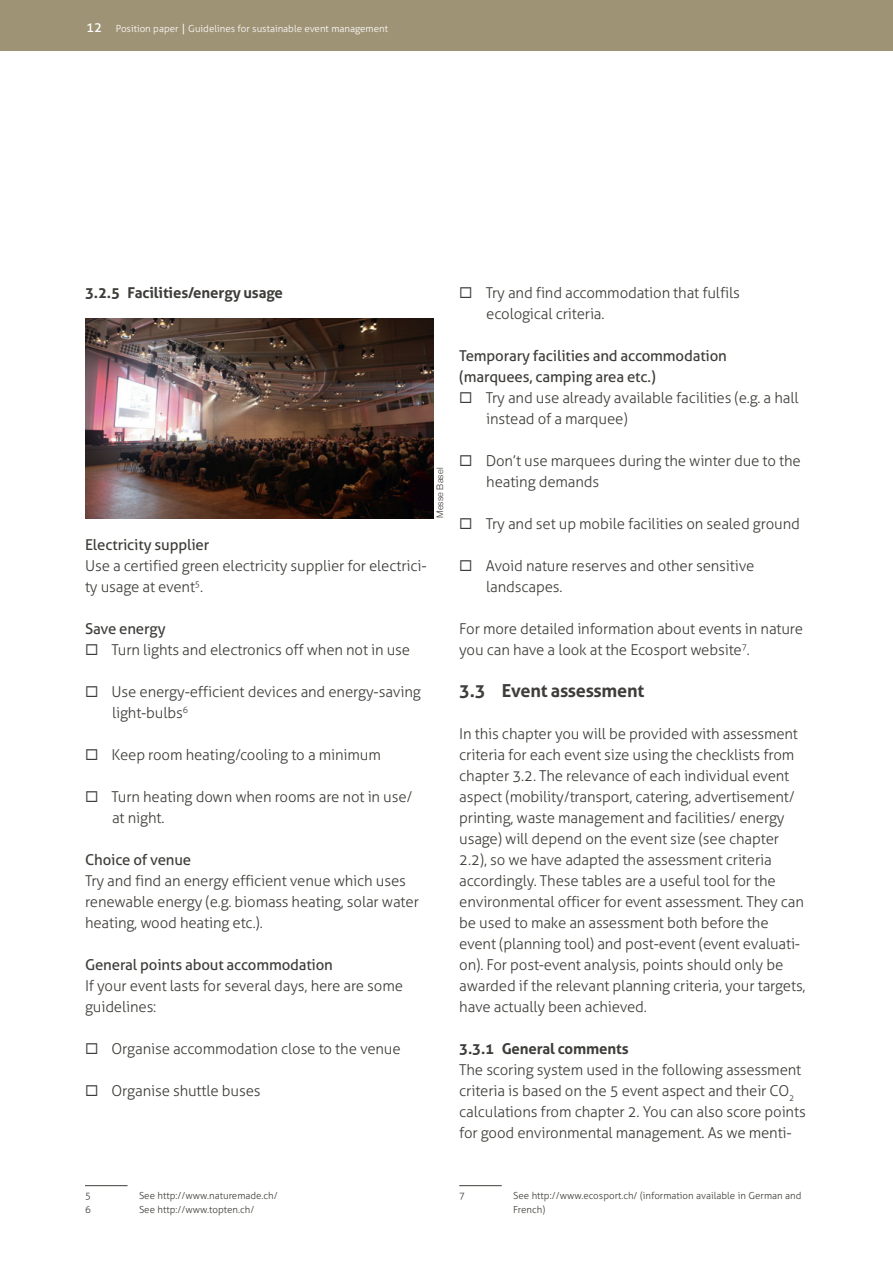
<style>
.page{position:relative;width:893px;height:1263px;background:#fff}
.page>*{position:absolute;margin:0;border:0;box-sizing:border-box;transform-origin:0 0}
.t1{font:700 18px "Aller";letter-spacing:-.01em;color:#3e3d39}
.t2{font:300 15px/21px "Aller";letter-spacing:-.01em;color:#3e3d39}
.t3{font:15px/21px "Aller";letter-spacing:-.01em;color:#3e3d39}
.t4{font:700 15px "Aller";letter-spacing:-.01em;color:#3e3d39}
.t5{font:300 9.75px/13.5px "Aller";color:#3e3d39}
.t6{font:300 9.75px "Aller";color:#fff}
.t7{font:300 9px "Helvetica Neue";letter-spacing:.01em;color:#3e3d39}
.s1{font-weight:400;font-size:13.5px}
.s2{font-family:"Kristen ITC";font-weight:400}
</style>
<div class="page">
<div style="left:0;top:0;width:893px;height:51px;background:#9f9376"></div>
<hr style="left:85px;top:1185px;width:43px;height:1px;background:#3e3d39">
<hr style="left:459px;top:1185px;width:43px;height:1px;background:#3e3d39">
<img style="left:85px;top:319px;width:349px;height:199px">
<p class="t6" style="left:86px;top:23px;width:303px"><span class="s1">12</span> Position paper <span class="s2">|</span> Guidelines for sustainable event management</p>
<p class="t4" style="left:85px;top:283px;width:199px">3.2.5 Facilities/energy usage</p>
<p class="t3" style="left:85px;top:534px;width:126px">Electricity supplier</p>
<p class="t2" style="left:85px;top:555px;width:343px">Use a certified green electricity supplier for electrici&shy;ty usage at event<sup>5</sup>.</p>
<p class="t3" style="left:85px;top:618px;width:82px">Save energy</p>
<p class="t2" style="left:85px;top:639px;width:327px">◻ Turn lights and electronics off when not in use</p>
<p class="t2" style="left:112px;top:681px;width:310px;text-indent:-27px">◻ Use energy-efficient devices and energy-saving light-bulbs<sup>6</sup></p>
<p class="t2" style="left:85px;top:744px;width:297px">◻ Keep room heating/cooling to a minimum</p>
<p class="t2" style="left:112px;top:786px;width:302px;text-indent:-27px">◻ Turn heating down when rooms are not in use/ at night.</p>
<p class="t3" style="left:85px;top:849px;width:108px">Choice of venue</p>
<p class="t2" style="left:85px;top:870px;width:335px">Try and find an energy efficient venue which uses renewable energy (e.g. biomass heating, solar water heating, wood heating etc.).</p>
<p class="t3" style="left:85px;top:954px;width:249px">General points about accommodation</p>
<p class="t2" style="left:85px;top:975px;width:320px">If your event lasts for several days, here are some guidelines:</p>
<p class="t2" style="left:85px;top:1038px;width:317px">◻ Organise accommodation close to the venue</p>
<p class="t2" style="left:85px;top:1080px;width:177px">◻ Organise shuttle buses</p>
<p class="t7" style="left:434px;top:518px;width:52px;rotate:-90deg">Messe Basel</p>
<p class="t2" style="left:486px;top:282px;width:255px;text-indent:-27px">◻ Try and find accommodation that fulfils ecological criteria.</p>
<p class="t3" style="left:459px;top:345px;width:269px">Temporary facilities and accommodation (marquees, camping area etc.)</p>
<p class="t2" style="left:486px;top:387px;width:314px;text-indent:-27px">◻ Try and use already available facilities (e.g. a hall instead of a marquee)</p>
<p class="t2" style="left:486px;top:450px;width:316px;text-indent:-27px">◻ Don’t use marquees during the winter due to the heating demands</p>
<p class="t2" style="left:459px;top:513px;width:342px">◻ Try and set up mobile facilities on sealed ground</p>
<p class="t2" style="left:486px;top:555px;width:270px;text-indent:-27px">◻ Avoid nature reserves and other sensitive landscapes.</p>
<p class="t2" style="left:459px;top:618px;width:345px">For more detailed information about events in nature you can have a look at the Ecosport website<sup>7</sup>.</p>
<p class="t1" style="left:459px;top:679px;width:187px">3.3 Event assessment</p>
<p class="t2" style="left:459px;top:723px;width:348px">In this chapter you will be provided with assessment criteria for each event size using the checklists from chapter 3.2. The relevance of each individual event aspect (mobility/transport, catering, advertisement/ printing, waste management and facilities/ energy usage) will depend on the event size (see chapter 2.2), so we have adapted the assessment criteria accordingly. These tables are a useful tool for the environmental officer for event assessment. They can be used to make an assessment both before the event (planning tool) and post-event (event evaluati&shy;on). For post-event analysis, points should only be awarded if the relevant planning criteria, your targets, have actually been achieved.</p>
<p class="t4" style="left:459px;top:1039px;width:171px">3.3.1 General comments</p>
<p class="t2" style="left:459px;top:1059px;width:348px">The scoring system used in the following assessment criteria is based on the 5 event aspect and their CO<sub>2 </sub>calculations from chapter 2. You can also score points for good environmental management. As we menti-</p>
<p class="t5" style="left:85px;top:1189px;width:7px">5</p>
<p class="t5" style="left:139px;top:1189px;width:140px">See http://www.naturemade.ch/</p>
<p class="t5" style="left:85px;top:1202px;width:7px">6</p>
<p class="t5" style="left:139px;top:1202px;width:117px">See http://www.topten.ch/</p>
<p class="t5" style="left:459px;top:1189px;width:7px">7</p>
<p class="t5" style="left:513px;top:1189px;width:290px">See http://www.ecosport.ch/ (information available in German and<br>French)</p>
</div>
